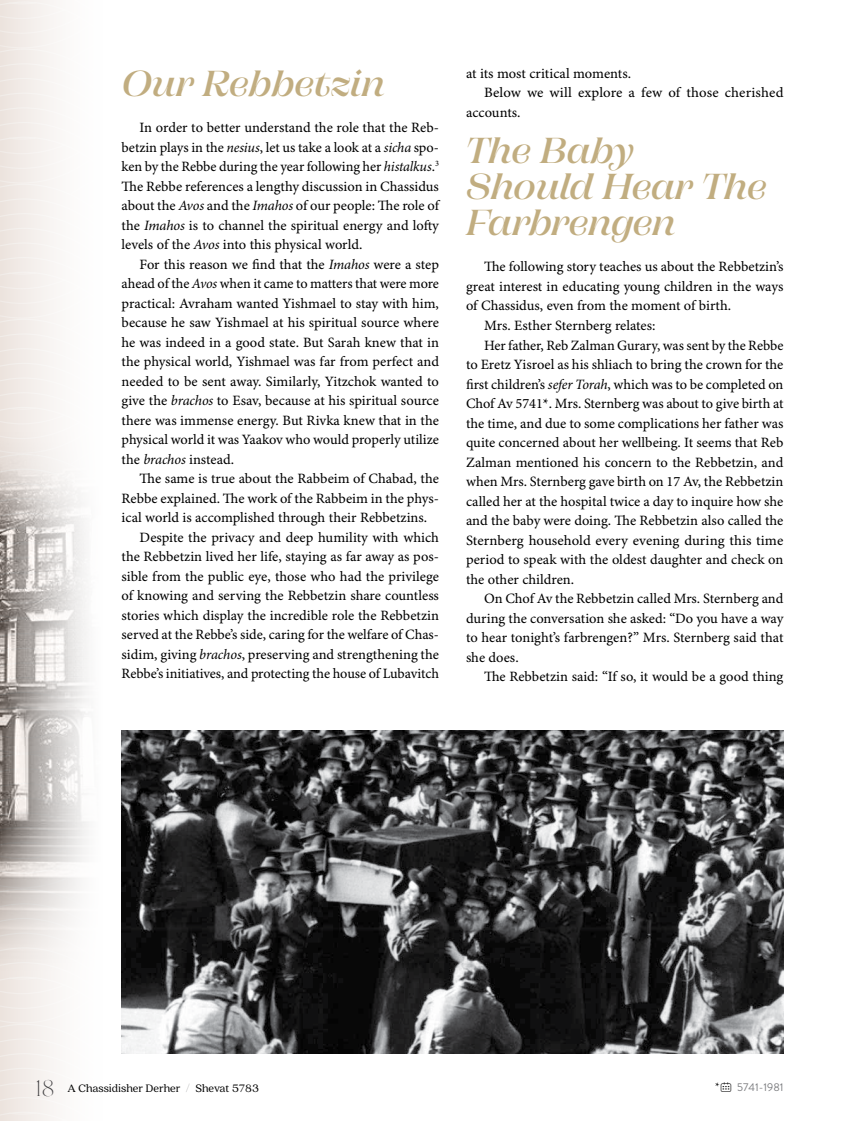
<style>
.page{position:relative;width:851px;height:1121px;background:#fff}
.page>*{position:absolute;margin:0;border:0;box-sizing:border-box;transform-origin:0 0}
.t1{font:italic 500 36px/36px "Campaign Serif";letter-spacing:-.01em;color:#c1ad80}
.t2{font:14.25px/19.5px "Minion Pro Capt";letter-spacing:-.005em;color:#000;text-align:justify}
.t3{font:12px "Quincy CF";color:#000}
.t4{font:11.25px "Brandon Grotesque";color:#7c7d80}
.s1{font-family:"Minion Pro";font-style:italic}
.s2{font-family:"Silk Serif";font-weight:200;font-size:22.5px;color:#414042}
.s3{font-family:"Silk Serif";font-weight:300;color:#414042}
.s4{font-family:"Minion Pro";color:#000}
.s5{font-family:"Panton Icons C";font-weight:700;color:#000}
</style>
<div class="page">
<svg style="left:0;top:0;width:56px;height:1121px"></svg>
<img style="left:0;top:425px;width:89px;height:564px">
<img style="left:122px;top:730px;width:661px;height:323px">
<h1 class="t1" style="left:122px;top:64px;width:264px">Our Rebbetzin</h1>
<p class="t2" style="left:122px;top:118px;width:319px;text-indent:18px">In order to better understand the role that the Reb&shy;betzin plays in the <span class="s1">nesius</span>, let us take a look at a <span class="s1">sicha</span> spo&shy;ken by the Rebbe during the year following her <span class="s1">histalkus</span>.<sup>3<br></sup>The Rebbe references a lengthy discussion in Chassidus about the <span class="s1">Avos</span> and the <span class="s1">Imahos</span> of our people: The role of the <span class="s1">Imahos</span> is to channel the spiritual energy and lofty levels of the <span class="s1">Avos</span> into this physical world.</p>
<p class="t2" style="left:122px;top:255px;width:319px;text-indent:18px">For this reason we find that the <span class="s1">Imahos</span> were a step ahead of the <span class="s1">Avos</span> when it came to matters that were more practical: Avraham wanted Yishmael to stay with him, because he saw Yishmael at his spiritual source where he was indeed in a good state. But Sarah knew that in the physical world, Yishmael was far from perfect and needed to be sent away. Similarly, Yitzchok wanted to give the <span class="s1">brachos</span> to Esav, because at his spiritual source there was immense energy. But Rivka knew that in the physical world it was Yaakov who would properly utilize the <span class="s1">brachos</span> instead.</p>
<p class="t2" style="left:139px;top:469px;width:301px">The same is true about the Rabbeim of Chabad, the</p>
<p class="t2" style="left:122px;top:489px;width:319px">Rebbe explained. The work of the Rabbeim in the phys-</p>
<p class="t2" style="left:122px;top:508px;width:307px">ical world is accomplished through their Rebbetzins.</p>
<p class="t2" style="left:140px;top:528px;width:301px">Despite the privacy and deep humility with which</p>
<p class="t2" style="left:122px;top:547px;width:319px">the Rebbetzin lived her life, staying as far away as pos-</p>
<p class="t2" style="left:122px;top:567px;width:319px">sible from the public eye, those who had the privilege</p>
<p class="t2" style="left:122px;top:586px;width:319px">of knowing and serving the Rebbetzin share countless</p>
<p class="t2" style="left:122px;top:606px;width:319px">stories which display the incredible role the Rebbetzin</p>
<p class="t2" style="left:122px;top:625px;width:319px">served at the Rebbe’s side, caring for the welfare of Chas-</p>
<p class="t2" style="left:122px;top:645px;width:319px">sidim, giving <span class="s1">brachos</span>, preserving and strengthening the</p>
<p class="t2" style="left:122px;top:664px;width:319px">Rebbe’s initiatives, and protecting the house of Lubavitch</p>
<p class="t2" style="left:466px;top:64px;width:166px">at its most critical moments.</p>
<p class="t2" style="left:484px;top:84px;width:301px">Below we will explore a few of those cherished</p>
<p class="t2" style="left:466px;top:103px;width:56px">accounts.</p>
<h1 class="t1" style="left:466px;top:131px;width:302px">The Baby<br>Should Hear The<br>Farbrengen</h1>
<p class="t2" style="left:484px;top:258px;width:301px">The following story teaches us about the Rebbetzin’s</p>
<p class="t2" style="left:466px;top:277px;width:319px">great interest in educating young children in the ways</p>
<p class="t2" style="left:466px;top:297px;width:267px">of Chassidus, even from the moment of birth.</p>
<p class="t2" style="left:484px;top:316px;width:173px">Mrs. Esther Sternberg relates:</p>
<p class="t2" style="left:484px;top:336px;width:301px">Her father, Reb Zalman Gurary, was sent by the Rebbe</p>
<p class="t2" style="left:466px;top:355px;width:319px">to Eretz Yisroel as his shliach to bring the crown for the</p>
<p class="t2" style="left:466px;top:375px;width:319px">first children’s <span class="s1">sefer Torah</span>, which was to be completed on</p>
<p class="t2" style="left:466px;top:394px;width:319px">Chof Av 5741*. Mrs. Sternberg was about to give birth at</p>
<p class="t2" style="left:466px;top:414px;width:319px">the time, and due to some complications her father was</p>
<p class="t2" style="left:466px;top:433px;width:319px">quite concerned about her wellbeing. It seems that Reb</p>
<p class="t2" style="left:466px;top:453px;width:319px">Zalman mentioned his concern to the Rebbetzin, and</p>
<p class="t2" style="left:466px;top:472px;width:319px">when Mrs. Sternberg gave birth on 17 Av, the Rebbetzin</p>
<p class="t2" style="left:466px;top:492px;width:319px">called her at the hospital twice a day to inquire how she</p>
<p class="t2" style="left:466px;top:511px;width:319px">and the baby were doing. The Rebbetzin also called the</p>
<p class="t2" style="left:466px;top:531px;width:319px">Sternberg household every evening during this time</p>
<p class="t2" style="left:466px;top:550px;width:319px">period to speak with the oldest daughter and check on</p>
<p class="t2" style="left:466px;top:570px;width:110px">the other children.</p>
<p class="t2" style="left:484px;top:589px;width:301px">On Chof Av the Rebbetzin called Mrs. Sternberg and</p>
<p class="t2" style="left:466px;top:609px;width:319px">during the conversation she asked: “Do you have a way</p>
<p class="t2" style="left:466px;top:628px;width:319px">to hear tonight’s farbrengen?” Mrs. Sternberg said that</p>
<p class="t2" style="left:466px;top:648px;width:54px">she does.</p>
<p class="t2" style="left:484px;top:667px;width:301px">The Rebbetzin said: “If so, it would be a good thing</p>
<p class="t3" style="left:36px;top:1081px;width:224px"><span class="s2">18</span> A Chassidisher Derher <span class="s3">/</span> Shevat 5783</p>
<p class="t4" style="left:715px;top:1079px;width:70px"><span class="s4">*</span><span class="s5">z</span> 5741-1981</p>
</div>
